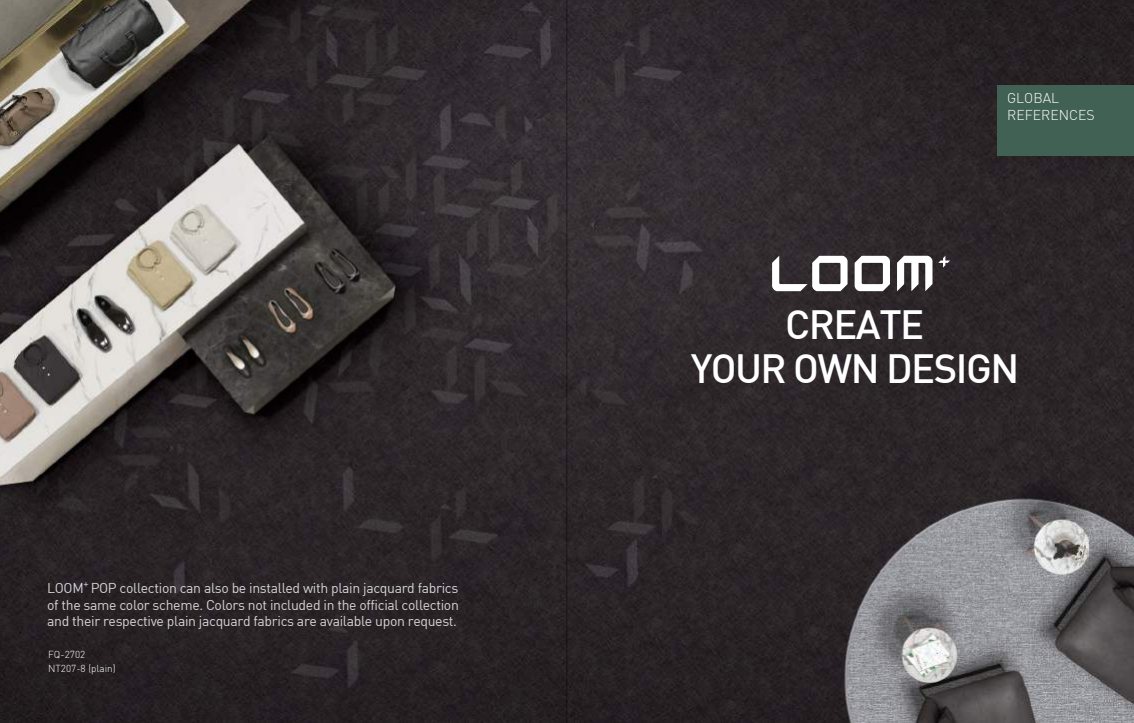
<style>
.page{position:relative;width:1134px;height:723px;background:#fff}
.page>*{position:absolute;margin:0;border:0;box-sizing:border-box;transform-origin:0 0}
.t1{font:40px/43.7px "DIN Medium";letter-spacing:-.04em;color:#fff;text-align:center}
.t2{font:14px/16.8px "DIN";letter-spacing:-.025em;color:#d5d4d5;text-align:justify}
.t3{font:14px/16.8px "DIN Light";color:#fff}
.t4{font:10px/14px "DIN Light";color:#fff}
</style>
<div class="page">
<img style="left:0;top:0;width:1134px;height:723px">
<svg style="left:938px;top:256px;width:12px;height:12px"></svg>
<svg style="left:772px;top:256px;width:75px;height:35px"></svg>
<svg style="left:855px;top:256px;width:35px;height:35px"></svg>
<svg style="left:897px;top:256px;width:35px;height:35px"></svg>
<div style="left:998px;top:85px;width:136px;height:71px;background:#416155"></div>
<hr style="left:567px;top:0;width:1px;height:723px;background:#969698">
<p class="t2" style="left:47px;top:579px;width:413px">LOOM<sup>+</sup> POP collection can also be installed with plain jacquard fabrics of the same color scheme. Colors not included in the official collection and their respective plain jacquard fabrics are available upon request.</p>
<p class="t4" style="left:48px;top:647px;width:69px">FQ-2702<br>NT207-8 (plain)</p>
<p class="t3" style="left:1007px;top:89px;width:89px">GLOBAL<br>REFERENCES</p>
<h1 class="t1" style="left:691px;top:301px;width:330px">CREATE<br>YOUR OWN DESIGN</h1>
</div>
